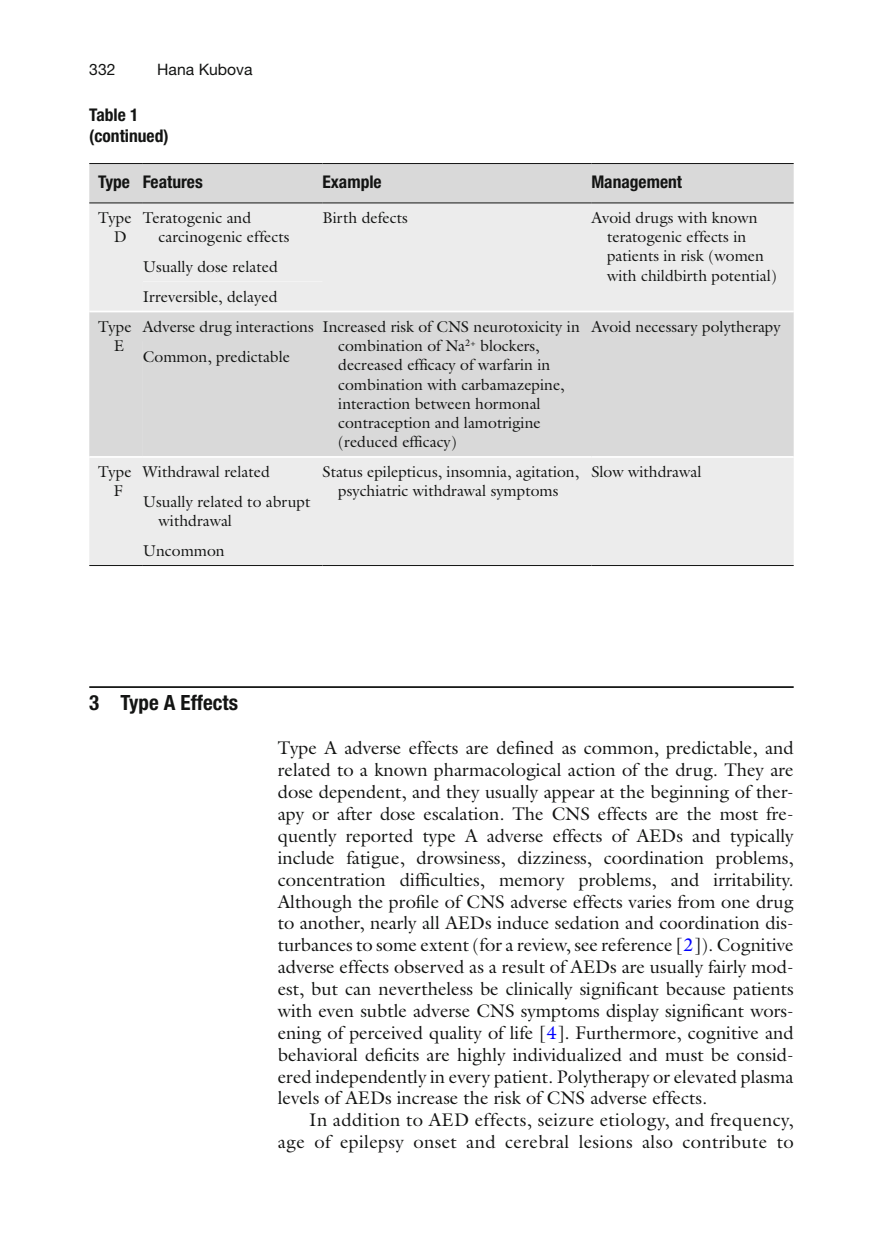
<style>
.page{position:relative;width:883px;height:1260px;background:#fff}
.page>*{position:absolute;margin:0;border:0;box-sizing:border-box;transform-origin:0 0}
.t1{font:700 condensed 21px "Cppcrg Helvetica Neue";color:#131413}
.t2{font:18.38px/21.9px "Rvpfvg Galliard";letter-spacing:.02em;color:#131413;text-align:justify}
.t3{font:700 condensed 17.5px/21px "Cppcrg Helvetica Neue";color:#131413}
.t4{font:15.75px/19.2px "Rvpfvg Galliard";color:#131413}
.t5{font:15.75px "Yfpqgh Helvetica Neue";color:#131413}
.s1{color:#00f}
</style>
<div class="page">
<hr style="left:89px;top:686px;width:705px;height:2px;background:#131413">
<div style="left:89px;top:164px;width:705px;height:38px;background:#d9d9d9"></div>
<svg style="left:89px;top:203px;width:705px;height:362px;background:#e5e5e5"></svg>
<div style="left:143px;top:282px;width:179px;height:30px;background:#ececec"></div>
<div style="left:143px;top:341px;width:179px;height:116px;background:#d9d9d9"></div>
<hr style="left:89px;top:163px;width:54px;height:1px;background:#131413">
<hr style="left:89px;top:202px;width:54px;height:1px;background:#131413">
<hr style="left:143px;top:163px;width:179px;height:1px;background:#131413">
<hr style="left:143px;top:202px;width:179px;height:1px;background:#131413">
<hr style="left:322px;top:163px;width:269px;height:1px;background:#131413">
<hr style="left:322px;top:202px;width:269px;height:1px;background:#131413">
<hr style="left:591px;top:163px;width:203px;height:1px;background:#131413">
<hr style="left:591px;top:202px;width:203px;height:1px;background:#131413">
<hr style="left:89px;top:311px;width:705px;height:1px;background:#fff">
<hr style="left:143px;top:456px;width:448px;height:2px;background:#fff">
<hr style="left:322px;top:565px;width:269px;height:1px;background:#131413">
<hr style="left:143px;top:565px;width:179px;height:1px;background:#131413">
<hr style="left:591px;top:456px;width:203px;height:2px;background:#fff">
<hr style="left:591px;top:565px;width:203px;height:1px;background:#131413">
<hr style="left:89px;top:456px;width:54px;height:2px;background:#fff">
<hr style="left:89px;top:565px;width:54px;height:1px;background:#131413">
<p class="t5" style="left:89px;top:64px;width:28px">332</p>
<p class="t5" style="left:157px;top:64px;width:97px">Hana Kubova</p>
<p class="t3" style="left:89px;top:106px;width:81px">Table 1 (continued)</p>
<p class="t3" style="left:98px;top:173px;width:106px">Type Features</p>
<p class="t3" style="left:322px;top:173px;width:61px">Example</p>
<p class="t3" style="left:591px;top:173px;width:92px">Management</p>
<p class="t4" style="left:114px;top:209px;width:19px;text-indent:-16px">Type<br>D</p>
<p class="t4" style="left:159px;top:209px;width:132px;text-indent:-16px">Teratogenic and carcinogenic effects</p>
<p class="t4" style="left:322px;top:209px;width:87px">Birth defects</p>
<p class="t4" style="left:607px;top:209px;width:171px;text-indent:-16px">Avoid drugs with known teratogenic effects in patients in risk (women with childbirth potential)</p>
<p class="t4" style="left:143px;top:253px;width:136px;line-height:29.9px">Usually dose related<br>Irreversible, delayed</p>
<p class="t4" style="left:98px;top:318px;width:35px;text-align:center">Type<br>E</p>
<p class="t4" style="left:338px;top:318px;width:243px;text-indent:-195px">Adverse drug interactions Increased risk of CNS neurotoxicity in combination of Na <sup>2+</sup> blockers, decreased efficacy of warfarin in combination with carbamazepine , interaction between hormonal contraception and lamotrigine (reduced efficacy)</p>
<p class="t4" style="left:591px;top:318px;width:191px">Avoid necessary polytherapy</p>
<p class="t4" style="left:143px;top:348px;width:149px">Common, predictable</p>
<p class="t4" style="left:98px;top:464px;width:35px;text-align:center">Type<br>F</p>
<p class="t4" style="left:143px;top:464px;width:129px">Withdrawal related</p>
<p class="t4" style="left:322px;top:464px;width:258px;text-align:center">Status epilepticus, insomnia, agitation, psychiatric withdrawal symptoms</p>
<p class="t4" style="left:591px;top:464px;width:112px">Slow withdrawal</p>
<p class="t4" style="left:159px;top:494px;width:153px;text-indent:-16px">Usually related to abrupt withdrawal</p>
<p class="t4" style="left:143px;top:543px;width:83px">Uncommon</p>
<p class="t1" style="left:89px;top:695px;width:150px">3 Type A Effects</p>
<p class="t2" style="left:278px;top:739px;width:517px">Type A adverse effects are defined as common, predictable, and related to a known pharmacological action of the drug. They are dose dependent, and they usually appear at the beginning of ther&shy;apy or after dose escalation. The CNS effects are the most fre&shy;quently reported type A adverse effects of AEDs and typically include fatigue, drowsiness, dizziness, coordination problems, concentration difficulties, memory problems, and irritability.<br>Although the profile of CNS adverse effects varies from one drug to another, nearly all AEDs induce sedation and coordination dis&shy;turbances to some extent (for a review, see reference [ <span class="s1">2</span>]). Cognitive adverse effects observed as a result of AEDs are usually fairly mod&shy;est, but can nevertheless be clinically significant because patients with even subtle adverse CNS symptoms display significant wors&shy;ening of perceived quality of life [ <span class="s1">4</span>]. Furthermore, cognitive and behavioral deficits are highly individualized and must be consid&shy;ered independently in every patient. Polytherapy or elevated plasma levels of AEDs increase the risk of CNS adverse effects.</p>
<p class="t2" style="left:278px;top:1111px;width:517px;text-align:right">In addition to AED effects, seizure etiology, and frequency, age of epilepsy onset and cerebral lesions also contribute to</p>
</div>
